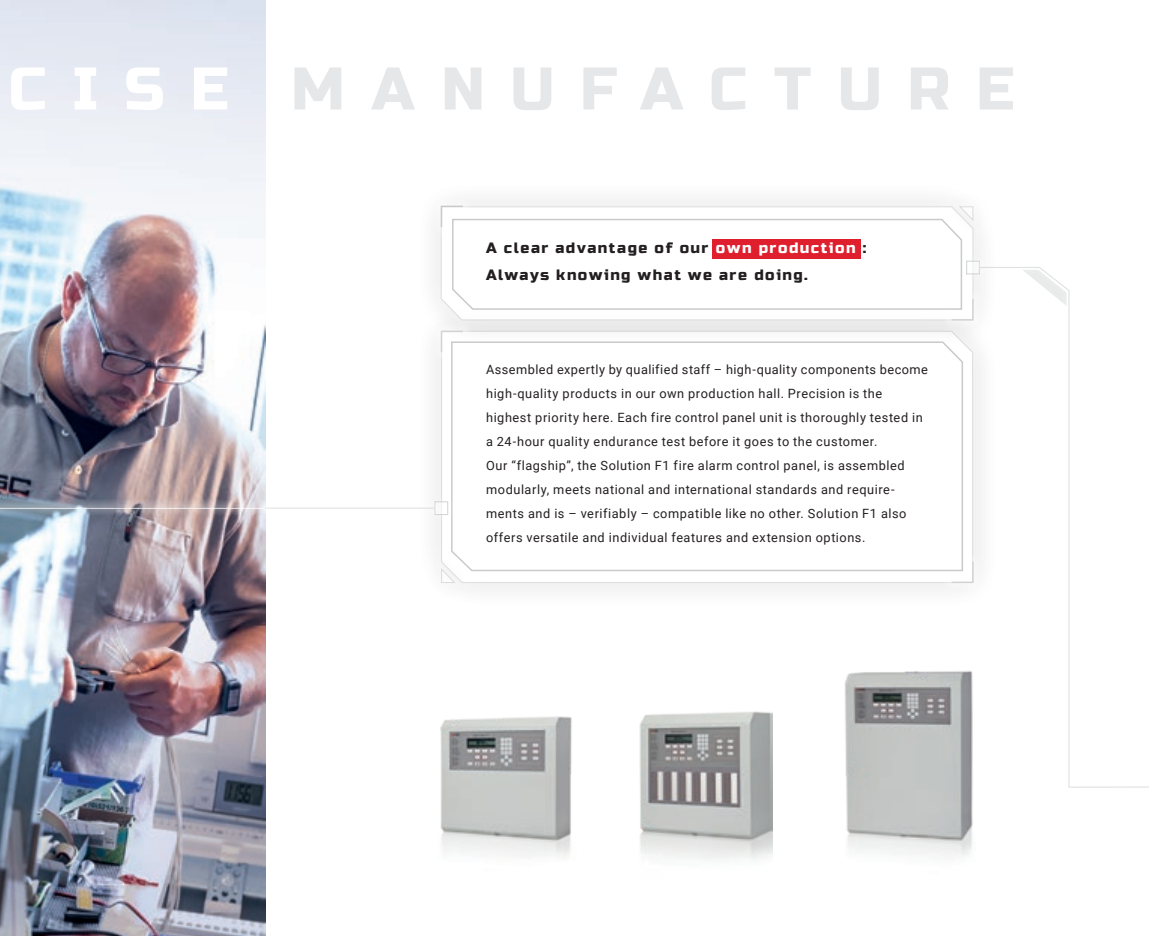
<style>
.page{position:relative;width:1149px;height:936px;background:#fff}
.page>*{position:absolute;margin:0;border:0;box-sizing:border-box;transform-origin:0 0}
.t1{font:60px "Russo One";letter-spacing:.435em;color:#e4e5e7}
.t2{font:15px/26.8px "Russo One";letter-spacing:.1em;color:#231f20}
.t3{font:12.75px/24px "Roboto";letter-spacing:.04em;color:#231f20}
.s1{color:#fff}
</style>
<div class="page">
<img style="left:0;top:0;width:265px;height:935px">
<img style="left:845px;top:671px;width:128px;height:186px">
<img style="left:440px;top:716px;width:132px;height:142px">
<img style="left:639px;top:711px;width:133px;height:149px">
<div style="left:432px;top:322px;width:548px;height:269px;background:#f3f3f3"></div>
<svg style="left:441px;top:349px;width:530px;height:234px"></svg>
<div style="left:412px;top:178px;width:589px;height:171px;background:#231f20;opacity:.22"></div>
<div style="left:432px;top:198px;width:549px;height:131px;background:#f3f3f3"></div>
<svg style="left:441px;top:206px;width:531px;height:115px"></svg>
<div style="left:451px;top:218px;width:511px;height:92px;background:#fff"></div>
<div style="left:450px;top:341px;width:513px;height:231px;background:#fff"></div>
<div style="left:432px;top:197px;width:39px;height:39px;background:#fff"></div>
<svg style="left:440px;top:205px;width:24px;height:24px"></svg>
<div style="left:432px;top:322px;width:39px;height:39px;background:#f8f8f8"></div>
<svg style="left:440px;top:330px;width:24px;height:24px"></svg>
<div style="left:942px;top:290px;width:39px;height:39px;background:#fff;opacity:.75"></div>
<svg style="left:949px;top:297px;width:22px;height:24px"></svg>
<div style="left:942px;top:553px;width:39px;height:38px;background:#fff"></div>
<svg style="left:949px;top:560px;width:22px;height:23px"></svg>
<div style="left:712px;top:239px;width:148px;height:19px;background:#df1f2e"></div>
<div style="left:425px;top:492px;width:32px;height:32px;background:#fff"></div>
<div style="left:426px;top:493px;width:29px;height:29px;background:#fff;opacity:.75"></div>
<div style="left:434px;top:501px;width:14px;height:14px;border:1px solid #c9cacc"></div>
<div style="left:257px;top:499px;width:185px;height:18px;background:#fff"></div>
<hr style="left:265px;top:507px;width:169px;height:1px;background:#c9cacc">
<div style="left:0;top:499px;width:273px;height:227px;background:#fff;opacity:.75"></div>
<img style="left:0;top:507px;width:266px;height:212px">
<div style="left:935px;top:179px;width:65px;height:65px;background:#fff"></div>
<svg style="left:958px;top:206px;width:15px;height:17px"></svg>
<div style="left:413px;top:545px;width:65px;height:65px;background:#fff"></div>
<svg style="left:441px;top:566px;width:15px;height:18px"></svg>
<div style="left:956px;top:251px;width:32px;height:32px;background:#fff"></div>
<div style="left:958px;top:253px;width:29px;height:29px;background:#fff;opacity:.75"></div>
<div style="left:965px;top:260px;width:14px;height:14px;border:1px solid #c9cacc"></div>
<div style="left:971px;top:258px;width:177px;height:538px;background:#fff;opacity:.75"></div>
<svg style="left:978px;top:266px;width:170px;height:522px"></svg>
<h1 class="t1" style="left:9px;top:54px;width:1006px"><span class="s1">CISE</span> MANUFACTURE</h1>
<p class="t2" style="left:486px;top:235px;width:381px">A clear advantage of our <span class="s1">own production</span> :<br>Always knowing what we are doing.</p>
<p class="t3" style="left:486px;top:356px;width:443px">Assembled expertly by qualified staff – high-quality components become high-quality products in our own production hall. Precision is the highest priority here. Each fire control panel unit is thoroughly tested in a 24-hour quality endurance test before it goes to the customer.<br>Our “flagship”, the Solution F1 fire alarm control panel, is assembled modularly, meets national and international standards and require&shy;ments and is – verifiably – compatible like no other. Solution F1 also offers versatile and individual features and extension options.</p>
</div>
